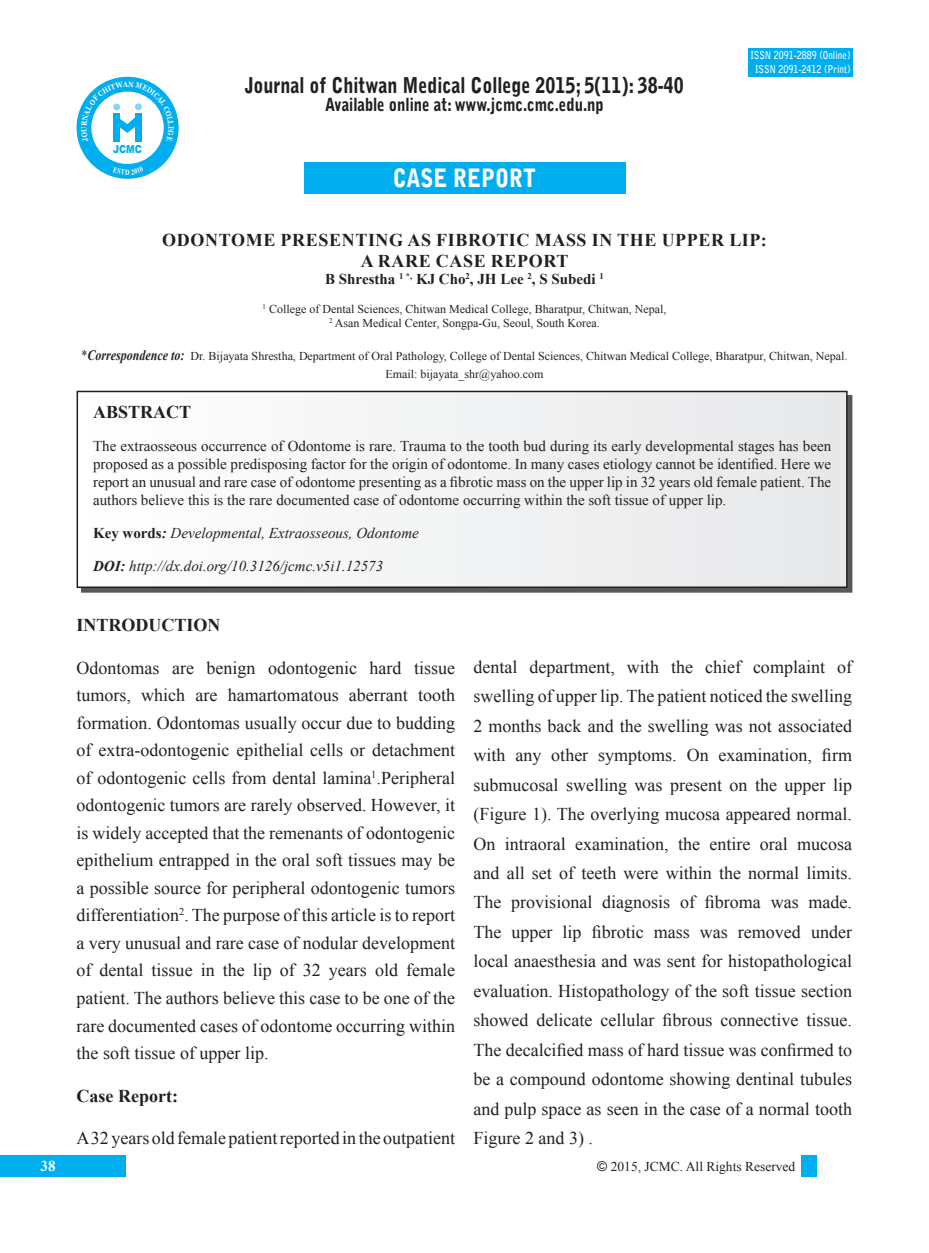
<style>
.page{position:relative;width:929px;height:1253px;background:#fff}
.page>*{position:absolute;margin:0;border:0;box-sizing:border-box;transform-origin:0 0}
.t1{font:900 25.2px "Bell Gothic Std";color:#fff;scale:.83 1}
.t2{font:900 21.6px "Bell Gothic Std";color:#231f20;scale:.83 1}
.t3{font:18px/29.4px "Times New Roman";color:#231f20;text-align:justify}
.t4{font:700 18px/20.7px "Times New Roman";letter-spacing:.035em;color:#231f20;text-align:center}
.t5{font:900 18px "Bell Gothic Std";color:#231f20;scale:.83 1}
.t6{font:700 18px "Times New Roman";color:#231f20}
.t7{font:15px/18px "Times New Roman";color:#231f20;text-align:justify}
.t8{font:italic 15px "Times New Roman";color:#231f20}
.t9{font:700 15px "Times New Roman";color:#231f20}
.t10{font:700 15px "Times New Roman";color:#fff}
.t11{font:13.5px "Times New Roman";color:#231f20}
.t12{font:12px/13.8px "Times New Roman";color:#231f20;text-align:center}
.t13{font:900 10.95px "Arial";color:#00aeef;scale:.83 1}
.t14{font:700 10.8px/13.5px "Bell Gothic Std";color:#fff;text-align:center;scale:.83 1}
.t15{font:700 7.8px "Times New Roman";color:#fff;scale:.83 1}
.s1{font-size:14.4px}
.s2{font-weight:700;font-style:italic;font-size:14.4px}
.s3{font-weight:700;font-style:normal}
.s4{font-weight:700}
.s5{font-family:"Arial"}
</style>
<div class="page">
<div style="left:801px;top:1155px;width:15px;height:21px;background:#00aeef"></div>
<div style="left:0;top:1155px;width:126px;height:21px;background:#00aeef"></div>
<div style="left:81px;top:395px;width:771px;height:198px;background:#5a5757"></div>
<div style="left:77px;top:391px;width:770px;height:196px;background:#f2f3f4"></div>
<div style="left:77px;top:391px;width:770px;height:197px;border:2px solid #231f20"></div>
<div style="left:304px;top:162px;width:321px;height:31px;background:#00aeef"></div>
<div style="left:748px;top:48px;width:104px;height:29px;background:#00aeef"></div>
<div style="left:77px;top:77px;width:102px;height:102px;background:#00aeef;border-radius:50%"></div>
<div style="left:91px;top:92px;width:73px;height:72px;background:#fff;border-radius:50%"></div>
<svg style="left:81px;top:81px;width:93px;height:61px"></svg>
<p class="t13" style="left:113px;top:141px;width:36px">JCMC</p>
<p class="t15" style="left:125px;top:167px;width:7px">D</p>
<p class="t2" style="left:245px;top:73px;width:530px">Journal of Chitwan Medical College 2015; 5(11): 38-40</p>
<p class="t5" style="left:325px;top:94px;width:337px">Available online at: www.jcmc.cmc.edu.np</p>
<p class="t1" style="left:393px;top:163px;width:174px">CASE REPORT</p>
<p class="t14" style="left:750px;top:49px;width:122px">ISSN 2091-2889 (Online)<br>ISSN 2091-2412 (Print)</p>
<p class="t4" style="left:162px;top:229px;width:606px">ODONTOME PRESENTING AS FIBROTIC MASS IN THE UPPER LIP:<br>A RARE CASE REPORT</p>
<p class="t9" style="left:325px;top:268px;width:280px">B Shrestha <sup>1</sup> <sup>*,</sup> KJ Cho<sup>2</sup>, JH Lee <sup>2</sup>, S Subedi <sup>1</sup></p>
<p class="t12" style="left:262px;top:302px;width:405px"><sup>1</sup> College of Dental Sciences, Chitwan Medical College, Bharatpur, Chitwan, Nepal,<br><sup>2</sup> Asan Medical Center, Songpa-Gu, Seoul, South Korea.</p>
<p class="t12" style="left:82px;top:346px;width:767px;line-height:18px"><span class="s1">*</span><span class="s2">Correspondence to:</span> Dr. Bijayata Shrestha, Department of Oral Pathology, College of Dental Sciences, Chitwan Medical College, Bharatpur, Chitwan, Nepal.<br>Email: bijayata_shr@yahoo.com</p>
<p class="t6" style="left:93px;top:399px;width:100px">ABSTRACT</p>
<p class="t7" style="left:93px;top:436px;width:740px">The extraosseous occurrence of Odontome is rare. Trauma to the tooth bud during its early developmental stages has been proposed as a possible predisposing factor for the origin of odontome. In many cases etiology cannot be identified. Here we report an unusual and rare case of odontome presenting as a fibrotic mass on the upper lip in 32 years old female patient. The authors believe this is the rare documented case of odontome occurring within the soft tissue of upper lip.</p>
<p class="t8" style="left:93px;top:523px;width:327px"><span class="s3">Key words</span><span class="s4">:</span> Developmental, Extraosseous, Odontome</p>
<p class="t8" style="left:93px;top:556px;width:292px"><span class="s4">DOI:</span> http://dx.doi.org/10.3126/jcmc.v5i1.12573</p>
<p class="t6" style="left:77px;top:612px;width:145px">INTRODUCTION</p>
<p class="t3" style="left:77px;top:653px;width:380px;line-height:27.6px">Odontomas are benign odontogenic hard tissue tumors, which are hamartomatous aberrant tooth formation. Odontomas usually occur due to budding of extra-odontogenic epithelial cells or detachment of odontogenic cells from dental lamina<sup>1</sup>.Peripheral odontogenic tumors are rarely observed. However, it is widely accepted that the remenants of odontogenic epithelium entrapped in the oral soft tissues may be a possible source for peripheral odontogenic tumors differentiation<sup>2</sup>. The purpose of this article is to report a very unusual and rare case of nodular development of dental tissue in the lip of 32 years old female patient. The authors believe this case to be one of the rare documented cases of odontome occurring within the soft tissue of upper lip.</p>
<p class="t6" style="left:77px;top:1082px;width:103px">Case Report:</p>
<p class="t3" style="left:77px;top:1123px;width:380px">A 32 years old female patient reported in the outpatient</p>
<p class="t3" style="left:473px;top:651px;width:380px">dental department, with the chief complaint of swelling of upper lip. The patient noticed the swelling 2 months back and the swelling was not associated with any other symptoms. On examination, firm submucosal swelling was present on the upper lip (Figure 1). The overlying mucosa appeared normal.<br>On intraoral examination, the entire oral mucosa and all set of teeth were within the normal limits.<br>The provisional diagnosis of fibroma was made.<br>The upper lip fibrotic mass was removed under local anaesthesia and was sent for histopathological evaluation. Histopathology of the soft tissue section showed delicate cellular fibrous connective tissue.<br>The decalcified mass of hard tissue was confirmed to be a compound odontome showing dentinal tubules and pulp space as seen in the case of a normal tooth Figure 2 and 3) .</p>
<p class="t10" style="left:41px;top:1155px;width:16px">38</p>
<p class="t11" style="left:597px;top:1157px;width:200px"><span class="s5">©</span> 2015, JCMC. All Rights Reserved</p>
</div>
